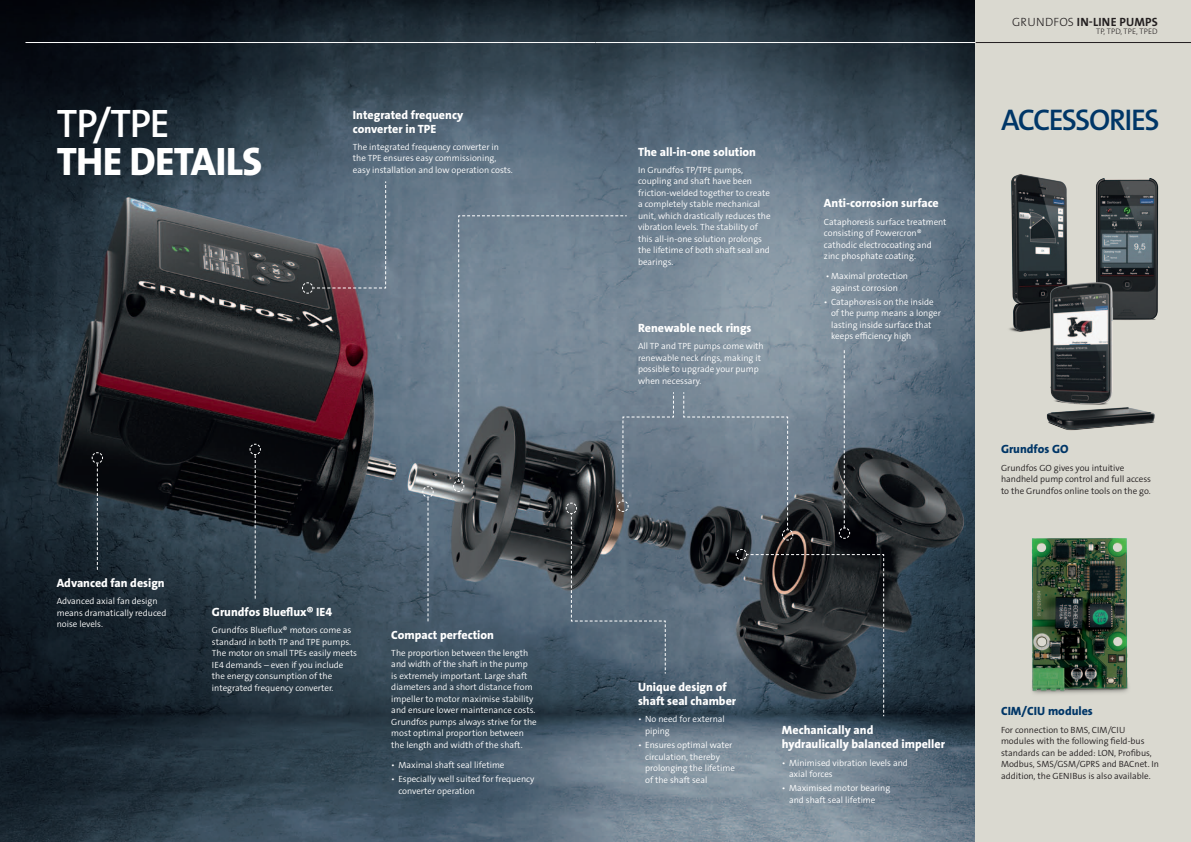
<style>
.page{position:relative;width:1191px;height:842px;background:#fff}
.page>*{position:absolute;margin:0;border:0;box-sizing:border-box;transform-origin:0 0}
.t1{font:40px "Grundfos The Sans V2 OT 8 XB";color:#fff}
.t2{font:40px "Grundfos The Sans V2 OT 6 SB";color:#fff}
.t3{font:30.1px "Grundfos The Sans V2 OT 6 SB";letter-spacing:-.055em;color:#003667}
.t4{font:12px/14px "Grundfos The Sans V2 OT 8 XB";color:#fff}
.t5{font:12px "Grundfos The Sans V2 OT 8 XB";color:#003667}
.t6{font:12px "Grundfos The Sans V2 OT 7 B";letter-spacing:.015em;color:#231f20}
.t7{font:9px/11.5px "Grundfos The Sans V2 OT 4 SL";color:#fff}
.t8{font:9px/11.5px "Grundfos The Sans V2 OT 4 SL";color:#231f20}
.t9{font:8px "Grundfos The Sans V2 OT 3 L";letter-spacing:.015em;color:#231f20}
.s1{font-family:"Grundfos The Sans V2 OT 3 L"}
</style>
<div class="page">
<img style="left:0;top:0;width:975px;height:842px">
<div style="left:975px;top:0;width:216px;height:842px;background:#dad9d0"></div>
<img style="left:1096px;top:178px;width:63px;height:139px">
<img style="left:1009px;top:175px;width:59px;height:157px">
<img style="left:1037px;top:261px;width:119px;height:170px">
<img style="left:1031px;top:538px;width:98px;height:156px">
<svg style="left:838px;top:350px;width:12px;height:189px"></svg>
<svg style="left:249px;top:443px;width:12px;height:156px"></svg>
<svg style="left:301px;top:180px;width:86px;height:114px"></svg>
<svg style="left:683px;top:391px;width:110px;height:150px"></svg>
<svg style="left:452px;top:215px;width:222px;height:460px"></svg>
<svg style="left:735px;top:548px;width:149px;height:169px"></svg>
<svg style="left:422px;top:486px;width:12px;height:135px"></svg>
<svg style="left:91px;top:452px;width:12px;height:118px"></svg>
<hr style="left:26px;top:42px;width:569px;height:1px;background:#fff">
<hr style="left:975px;top:42px;width:216px;height:1px;background:#231f20">
<hr style="left:595px;top:42px;width:380px;height:1px;background:#fff">
<h1 class="t2" style="left:57px;top:98px;width:114px">TP/TPE</h1>
<h1 class="t1" style="left:57px;top:136px;width:117px">The details</h1>
<h3 class="t4" style="left:353px;top:108px;width:112px">Integrated frequency converter in TPE</h3>
<p class="t7" style="left:353px;top:141px;width:161px">The integrated frequency converter in the TPE ensures easy commissioning, easy installation and low operation costs.</p>
<h3 class="t4" style="left:57px;top:576px;width:110px">Advanced fan design</h3>
<p class="t7" style="left:57px;top:596px;width:111px">Advanced axial fan design means dramatically reduced noise levels.</p>
<h3 class="t4" style="left:212px;top:605px;width:122px">Grundfos Blueflux® IE4</h3>
<p class="t7" style="left:212px;top:624px;width:147px">Grundfos Blueflux® motors come as standard in both TP and TPE pumps.<br>The motor on small TPEs easily meets IE4 demands – even if you include the energy consumption of the integrated frequency converter.</p>
<h3 class="t4" style="left:391px;top:628px;width:104px">Compact perfection</h3>
<p class="t7" style="left:391px;top:647px;width:147px">The proportion between the length and width of the shaft in the pump<br>is extremely important. Large shaft diameters and a short distance from impeller to motor maximise stability and ensure lower maintenance costs.<br>Grundfos pumps always strive for the most optimal proportion between the length and width of the shaft.</p>
<p class="t7" style="left:391px;top:759px;width:115px">• Maximal shaft seal lifetime</p>
<p class="t7" style="left:398px;top:774px;width:137px;text-indent:-7px">• Especially well suited for frequency converter operation</p>
<h3 class="t4" style="left:638px;top:145px;width:120px">The all-in-one solution</h3>
<p class="t7" style="left:638px;top:164px;width:134px">In Grundfos TP/TPE pumps, coupling and shaft have been friction-welded together to create a completely stable mechanical unit, which drastically reduces the vibration levels. The stability of this all-in-one solution prolongs the lifetime of both shaft seal and bearings.</p>
<h3 class="t4" style="left:638px;top:321px;width:115px">Renewable neck rings</h3>
<p class="t7" style="left:638px;top:340px;width:127px">All TP and TPE pumps come with renewable neck rings, making it possible to upgrade your pump when necessary.</p>
<h3 class="t4" style="left:824px;top:196px;width:116px">Anti-corrosion surface</h3>
<p class="t7" style="left:824px;top:216px;width:124px">Cataphoresis surface treatment consisting of Powercron® cathodic electrocoating and zinc phosphate coating.</p>
<p class="t7" style="left:826px;top:270px;width:84px;text-align:center">• Maximal protection against corrosion</p>
<p class="t7" style="left:831px;top:296px;width:111px;text-indent:-7px">• Cataphoresis on the inside of the pump means a longer lasting inside surface that keeps efficiency high</p>
<h3 class="t6" style="left:1012px;top:14px;width:147px"><span class="s1">GRUNDFOS</span> IN-LINE PUMPS</h3>
<p class="t9" style="left:1096px;top:26px;width:63px">TP, TPD, TPE, TPED</p>
<h2 class="t3" style="left:1001px;top:100px;width:76px">ACCESSORI</h2>
<h2 class="t3" style="left:1131px;top:100px;width:27px">ES</h2>
<h3 class="t5" style="left:1001px;top:442px;width:69px">Grundfos GO</h3>
<p class="t8" style="left:1001px;top:462px;width:152px">Grundfos GO gives you intuitive handheld pump control and full access to the Grundfos online tools on the go.</p>
<h3 class="t4" style="left:638px;top:680px;width:100px">Unique design of shaft seal chamber</h3>
<p class="t7" style="left:645px;top:713px;width:81px;text-indent:-7px">• No need for external piping</p>
<p class="t7" style="left:645px;top:739px;width:91px;text-indent:-7px">• Ensures optimal water circulation, thereby prolonging the lifetime of the shaft seal</p>
<h3 class="t4" style="left:782px;top:723px;width:164px">Mechanically and<br>hydraulically balanced impeller</h3>
<p class="t7" style="left:789px;top:757px;width:120px;text-indent:-7px">• Minimised vibration levels and axial forces</p>
<p class="t7" style="left:789px;top:783px;width:103px;text-indent:-7px">• Maximised motor bearing and shaft seal lifetime</p>
<h3 class="t5" style="left:1001px;top:704px;width:93px">CIM/CIU modules</h3>
<p class="t8" style="left:1001px;top:724px;width:160px">For connection to BMS, CIM/CIU modules with the following field-bus standards can be added: LON, Profibus, Modbus, SMS/GSM/GPRS and BACnet. In addition, the GENIBus is also available.</p>
</div>
